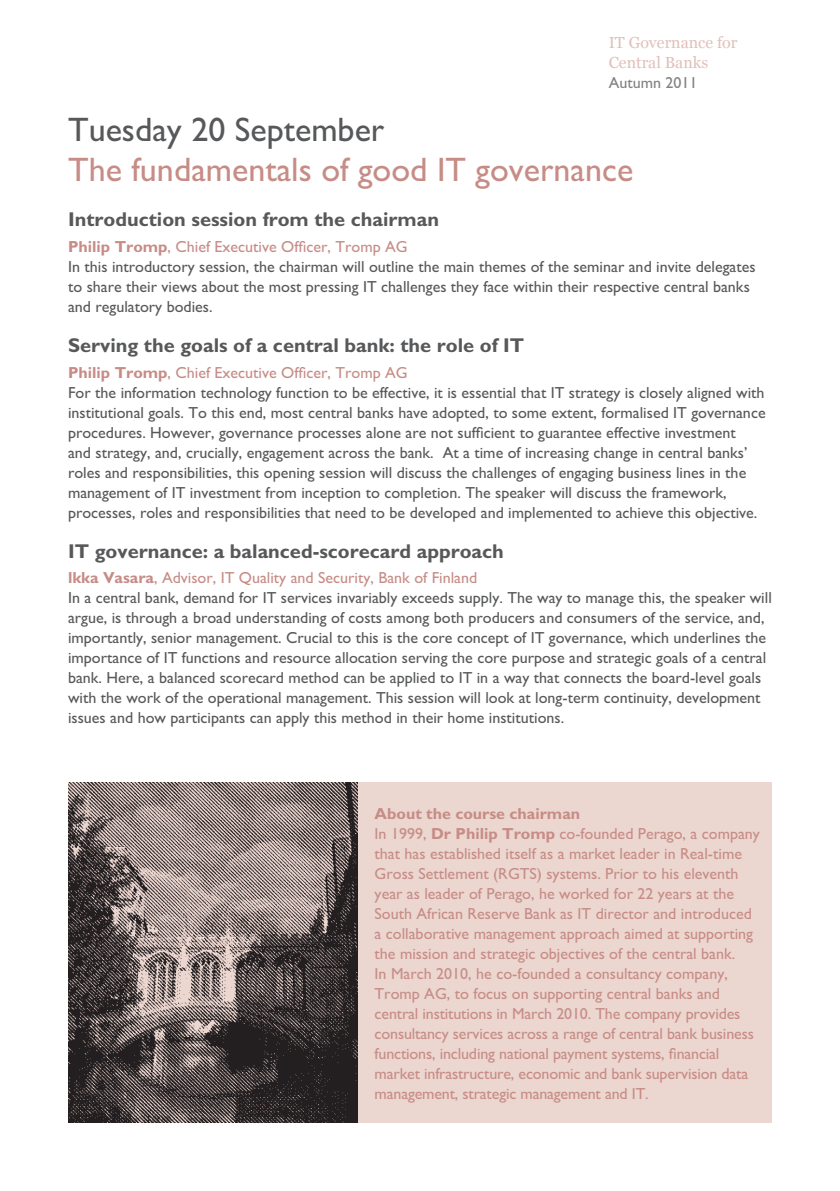
<style>
.page{position:relative;width:840px;height:1191px;background:#fff}
.page>*{position:absolute;margin:0;border:0;box-sizing:border-box;transform-origin:0 0}
.t1{font:34px "M Gill Sans";color:#c78c86}
.t2{font:34px "M Gill Sans";color:#57585a}
.t3{font:700 20px "M Gill Sans";color:#57585a}
.t4{font:16px/20px "M Gill Sans";color:#57585a}
.t5{font:16px/20px "M Gill Sans";color:#c78c86}
.t6{font:16px/20px "Georgia";color:#e1c0b9}
.t7{font:16px "M Gill Sans";color:#808285}
.s1{font-weight:700;color:#c78c86}
.s2{color:#c78c86}
.s3{font-weight:700}
</style>
<div class="page">
<div style="left:68px;top:783px;width:703px;height:340px;background:#ecd6d0"></div>
<img style="left:68px;top:782px;width:289px;height:341px">
<p class="t6" style="left:608px;top:32px;width:130px">IT Governance for<br>Central Banks</p>
<p class="t7" style="left:608px;top:74px;width:90px">Autumn 2011</p>
<h1 class="t2" style="left:68px;top:110px;width:317px">Tuesday 20 September</h1>
<h1 class="t1" style="left:68px;top:150px;width:566px">The fundamentals of good IT governance</h1>
<p class="t3" style="left:68px;top:208px;width:372px">Introduction session from the chairman</p>
<p class="t4" style="left:68px;top:237px;width:688px"><span class="s1">Philip Tromp</span><span class="s2">, Chief Executive Officer, Tromp AG<br></span>In this introductory session, the chairman will outline the main themes of the seminar and invite delegates to share their views about the most pressing IT challenges they face within their respective central banks and regulatory bodies.</p>
<p class="t3" style="left:68px;top:334px;width:457px">Serving the goals of a central bank: the role of IT</p>
<p class="t4" style="left:68px;top:362px;width:698px"><span class="s1">Philip Tromp</span><span class="s2">, Chief Executive Officer, Tromp AG<br></span>For the information technology function to be effective, it is essential that IT strategy is closely aligned with institutional goals. To this end, most central banks have adopted, to some extent, formalised IT governance procedures. However, governance processes alone are not sufficient to guarantee effective investment<br>and strategy, and, crucially, engagement across the bank. At a time of increasing change in central banks’ roles and responsibilities, this opening session will discuss the challenges of engaging business lines in the management of IT investment from inception to completion. The speaker will discuss the framework, processes, roles and responsibilities that need to be developed and implemented to achieve this objective.</p>
<p class="t3" style="left:68px;top:540px;width:437px">IT governance: a balanced-scorecard approach</p>
<p class="t4" style="left:68px;top:568px;width:704px"><span class="s1">lkka Vasara</span><span class="s2">, Advisor, IT Quality and Security, Bank of Finland<br></span>In a central bank, demand for IT services invariably exceeds supply. The way to manage this, the speaker will argue, is through a broad understanding of costs among both producers and consumers of the service, and, importantly, senior management. Crucial to this is the core concept of IT governance, which underlines the importance of IT functions and resource allocation serving the core purpose and strategic goals of a central bank. Here, a balanced scorecard method can be applied to IT in a way that connects the board-level goals with the work of the operational management. This session will look at long-term continuity, development issues and how participants can apply this method in their home institutions.</p>
<p class="t5" style="left:374px;top:803px;width:386px"><span class="s3">About the course chairman<br></span>In 1999, <span class="s3">Dr Philip Tromp</span> co-founded Perago, a company that has established itself as a market leader in Real-time Gross Settlement (RGTS) systems. Prior to his eleventh year as leader of Perago, he worked for 22 years at the South African Reserve Bank as IT director and introduced a collaborative management approach aimed at supporting the mission and strategic objectives of the central bank.<br>In March 2010, he co-founded a consultancy company, Tromp AG, to focus on supporting central banks and central institutions in March 2010. The company provides consultancy services across a range of central bank business functions, including national payment systems, financial market infrastructure, economic and bank supervision data management, strategic management and IT.</p>
</div>
